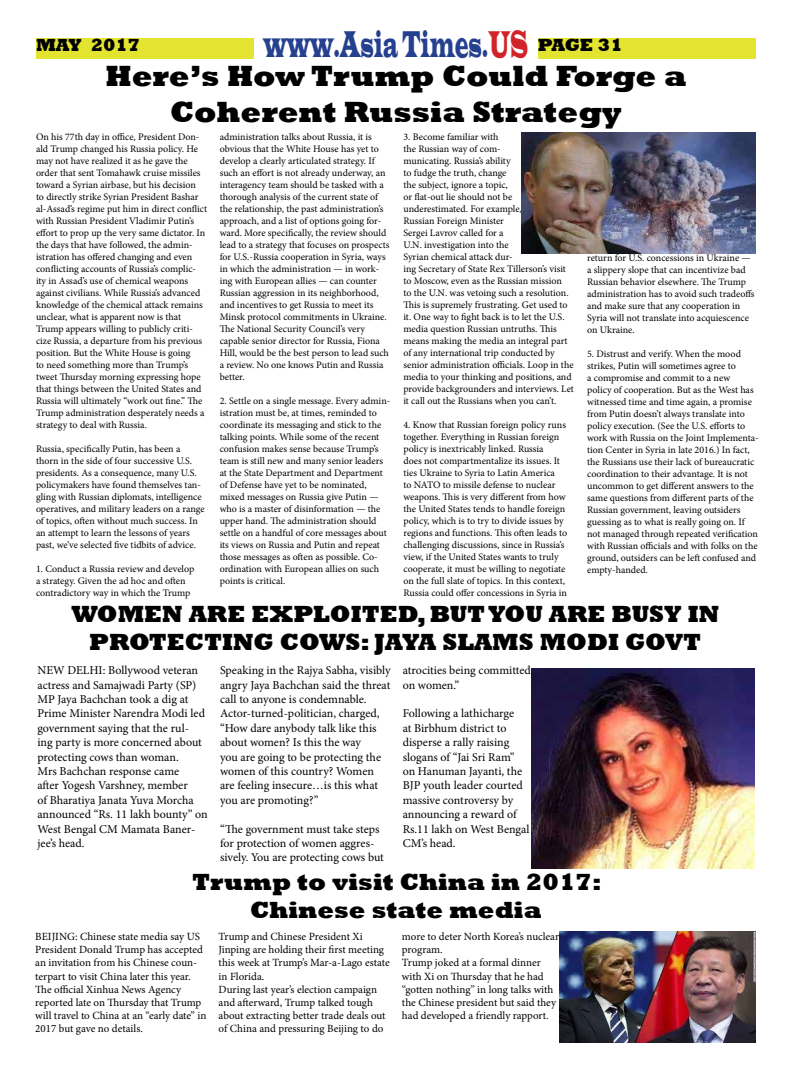
<style>
.page{position:relative;width:792px;height:1080px;background:#fff}
.page>*{position:absolute;margin:0;border:0;box-sizing:border-box;transform-origin:0 0}
.t1{font:38.3px "Latin Wide";color:#25408f;scale:.39 1}
.t2{font:800 30px/36px "Rockwell";color:#000;text-align:center}
.t3{font:800 24px/28.8px "Rockwell";color:#000;text-align:center}
.t4{font:800 18px "Rockwell";color:#000}
.t5{font:12px/14.4px "Minion Pro";letter-spacing:-.005em;color:#000}
.t6{font:11px/13.2px "Minion Pro";color:#000}
.t7{font:10px/12px "Minion Pro";color:#000}
.s1{color:#d2232a}
</style>
<div class="page">
<div style="left:36px;top:38px;width:720px;height:21px;background:#e2e42f"></div>
<div style="left:254px;top:35px;width:284px;height:24px;background:#fff"></div>
<img style="left:522px;top:132px;width:234px;height:121px">
<img style="left:531px;top:669px;width:224px;height:200px">
<img style="left:559px;top:932px;width:197px;height:110px">
<h3 class="t4" style="left:36px;top:35px;width:106px">MAY 2017</h3>
<h1 class="t1" style="left:264px;top:20px;width:922px">www.Asia Times.<span class="s1">US</span> <sup>PAGE</sup> <sup>31</sup></h1>
<h2 class="t2" style="left:105px;top:58px;width:583px">Here’s How Trump Could Forge a<br>Coherent Russia Strategy</h2>
<p class="t7" style="left:36px;top:131px;width:173px">On his 77th day in office, President Don&shy;ald Trump changed his Russia policy. He may not have realized it as he gave the order that sent Tomahawk cruise missiles toward a Syrian airbase, but his decision<br>to directly strike Syrian President Bashar al-Assad’s regime put him in direct conflict with Russian President Vladimir Putin’s effort to prop up the very same dictator. In the days that have followed, the admin&shy;istration has offered changing and even conflicting accounts of Russia’s complic&shy;ity in Assad’s use of chemical weapons against civilians. While Russia’s advanced knowledge of the chemical attack remains unclear, what is apparent now is that Trump appears willing to publicly criti&shy;cize Russia, a departure from his previous position. But the White House is going<br>to need something more than Trump’s tweet Thursday morning expressing hope that things between the United States and Russia will ultimately “work out fine.” The Trump administration desperately needs a strategy to deal with Russia.</p>
<p class="t7" style="left:36px;top:443px;width:170px">Russia, specifically Putin, has been a thorn in the side of four successive U.S. presidents. As a consequence, many U.S. policymakers have found themselves tan&shy;gling with Russian diplomats, intelligence operatives, and military leaders on a range of topics, often without much success. In an attempt to learn the lessons of years past, we’ve selected five tidbits of advice.</p>
<p class="t7" style="left:36px;top:563px;width:160px">1. Conduct a Russia review and develop a strategy. Given the ad hoc and often contradictory way in which the Trump</p>
<p class="t7" style="left:220px;top:131px;width:171px">administration talks about Russia, it is obvious that the White House has yet to develop a clearly articulated strategy. If such an effort is not already underway, an interagency team should be tasked with a thorough analysis of the current state of the relationship, the past administration’s approach, and a list of options going for&shy;ward. More specifically, the review should lead to a strategy that focuses on prospects for U.S.-Russia cooperation in Syria, ways in which the administration — in work&shy;ing with European allies — can counter Russian aggression in its neighborhood, and incentives to get Russia to meet its Minsk protocol commitments in Ukraine.<br>The National Security Council’s very capable senior director for Russia, Fiona Hill, would be the best person to lead such a review. No one knows Putin and Russia better.</p>
<p class="t7" style="left:220px;top:395px;width:172px">2. Settle on a single message. Every admin&shy;istration must be, at times, reminded to coordinate its messaging and stick to the talking points. While some of the recent confusion makes sense because Trump’s team is still new and many senior leaders at the State Department and Department of Defense have yet to be nominated, mixed messages on Russia give Putin — who is a master of disinformation — the upper hand. The administration should settle on a handful of core messages about its views on Russia and Putin and repeat those messages as often as possible. Co&shy;ordination with European allies on such points is critical.</p>
<p class="t7" style="left:403px;top:131px;width:172px">3. Become familiar with<br>the Russian way of com-<br>municating. Russia’s ability<br>to fudge the truth, change<br>the subject, ignore a topic,<br>or flat-out lie should not be underestimated. For example,<br>Russian Foreign Minister<br>Sergei Lavrov called for a<br>U.N. investigation into the<br>Syrian chemical attack dur-<br>ing Secretary of State Rex Tillerson’s visit to Moscow, even as the Russian mission<br>to the U.N. was vetoing such a resolution.<br>This is supremely frustrating. Get used to it. One way to fight back is to let the U.S. media question Russian untruths. This means making the media an integral part of any international trip conducted by senior administration officials. Loop in the media to your thinking and positions, and provide backgrounders and interviews. Let it call out the Russians when you can’t.</p>
<p class="t7" style="left:403px;top:419px;width:165px">4. Know that Russian foreign policy runs together. Everything in Russian foreign policy is inextricably linked. Russia<br>does not compartmentalize its issues. It ties Ukraine to Syria to Latin America<br>to NATO to missile defense to nuclear weapons. This is very different from how the United States tends to handle foreign policy, which is to try to divide issues by regions and functions. This often leads to challenging discussions, since in Russia’s view, if the United States wants to truly cooperate, it must be willing to negotiate on the full slate of topics. In this context, Russia could offer concessions in Syria in</p>
<p class="t7" style="left:587px;top:252px;width:169px">return for U.S. concessions in Ukraine — a slippery slope that can incentivize bad Russian behavior elsewhere. The Trump administration has to avoid such tradeoffs and make sure that any cooperation in Syria will not translate into acquiescence on Ukraine.</p>
<p class="t7" style="left:587px;top:348px;width:173px">5. Distrust and verify. When the mood strikes, Putin will sometimes agree to<br>a compromise and commit to a new<br>policy of cooperation. But as the West has witnessed time and time again, a promise from Putin doesn’t always translate into policy execution. (See the U.S. efforts to work with Russia on the Joint Implementa&shy;tion Center in Syria in late 2016.) In fact, the Russians use their lack of bureaucratic coordination to their advantage. It is not uncommon to get different answers to the same questions from different parts of the Russian government, leaving outsiders guessing as to what is really going on. If not managed through repeated verification with Russian officials and with folks on the ground, outsiders can be left confused and empty-handed.</p>
<h3 class="t3" style="left:71px;top:600px;width:649px">WOMEN ARE EXPLOITED, BUT YOU ARE BUSY IN<br>PROTECTING COWS: JAYA SLAMS MODI GOVT</h3>
<p class="t5" style="left:37px;top:663px;width:172px">NEW DELHI: Bollywood veteran actress and Samajwadi Party (SP)<br>MP Jaya Bachchan took a dig at<br>Prime Minister Narendra Modi led government saying that the rul-<br>ing party is more concerned about protecting cows than woman.<br>Mrs Bachchan response came<br>after Yogesh Varshney, member<br>of Bharatiya Janata Yuva Morcha announced “Rs. 11 lakh bounty” on<br>West Bengal CM Mamata Baner&shy;jee’s head.</p>
<p class="t5" style="left:220px;top:663px;width:172px">Speaking in the Rajya Sabha, visibly angry Jaya Bachchan said the threat call to anyone is condemnable.<br>Actor-turned-politician, charged, “How dare anybody talk like this about women? Is this the way<br>you are going to be protecting the women of this country? Women are feeling insecure…is this what you are promoting?”</p>
<p class="t5" style="left:403px;top:663px;width:130px">atrocities being committed on women.”</p>
<p class="t5" style="left:403px;top:706px;width:128px">Following a lathicharge<br>at Birbhum district to disperse a rally raising slogans of “Jai Sri Ram” on Hanuman Jayanti, the<br>BJP youth leader courted massive controversy by announcing a reward of<br>Rs.11 lakh on West Bengal<br>CM’s head.</p>
<h3 class="t3" style="left:192px;top:867px;width:411px">Trump to visit China in 2017:<br>Chinese state media</h3>
<p class="t6" style="left:35px;top:930px;width:173px">BEIJING: Chinese state media say US President Donald Trump has accepted an invitation from his Chinese coun&shy;terpart to visit China later this year.<br>The official Xinhua News Agency reported late on Thursday that Trump will travel to China at an “early date” in 2017 but gave no details.</p>
<p class="t6" style="left:219px;top:930px;width:173px">Trump and Chinese President Xi Jinping are holding their first meeting this week at Trump’s Mar-a-Lago estate in Florida.<br>During last year’s election campaign and afterward, Trump talked tough about extracting better trade deals out of China and pressuring Beijing to do</p>
<p class="t6" style="left:402px;top:930px;width:159px">more to deter North Korea’s nuclear program.<br>Trump joked at a formal dinner with Xi on Thursday that he had “gotten nothing” in long talks with the Chinese president but said they had developed a friendly rapport.</p>
<p class="t5" style="left:220px;top:822px;width:165px">“The government must take steps for protection of women aggres&shy;sively. You are protecting cows but</p>
</div>
